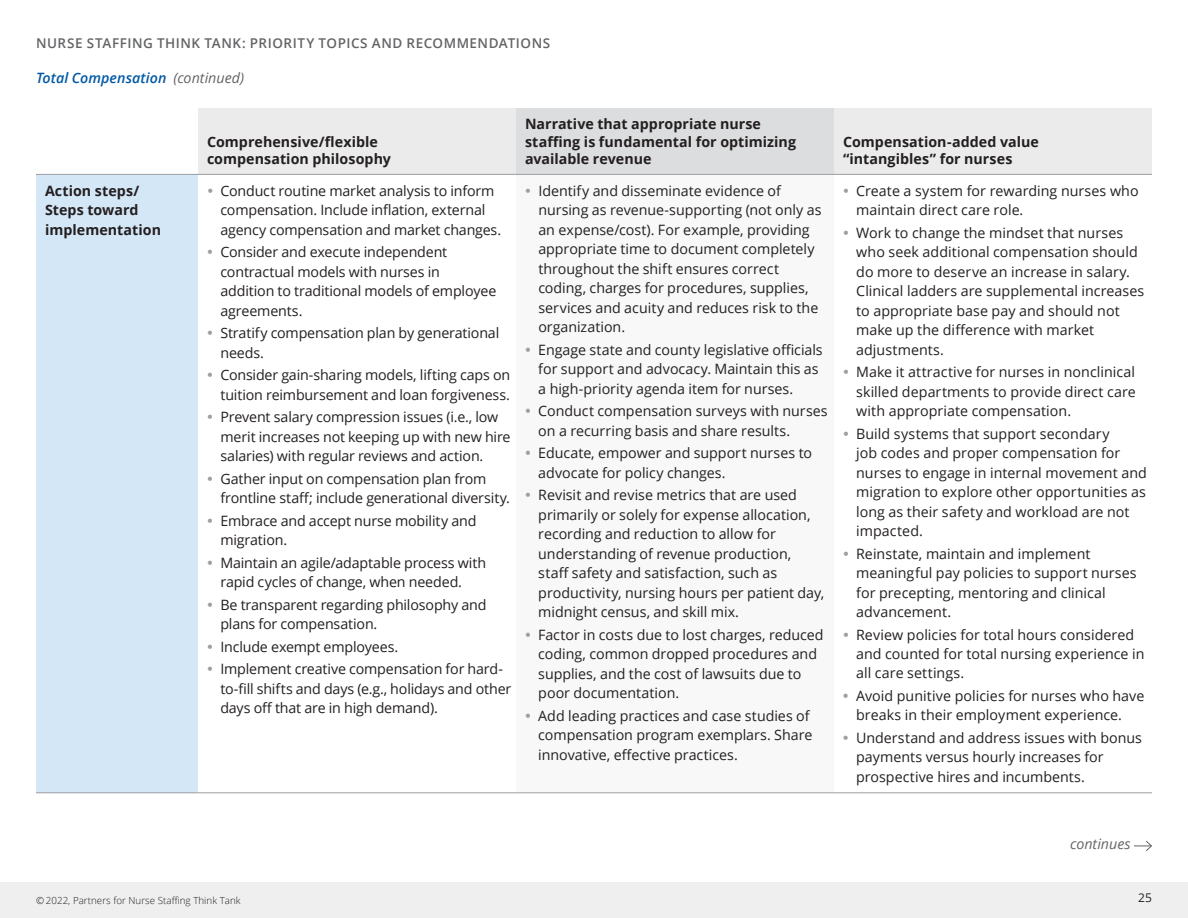
<style>
.page{position:relative;width:1188px;height:918px;background:#fff}
.page>*{position:absolute;margin:0;border:0;box-sizing:border-box;transform-origin:0 0}
.t1{font:14.25px/19.5px "Open Sans";color:#231f20}
.t2{font:700 14.25px/17.2px "Open Sans";letter-spacing:.005em;color:#231f20}
.t3{font:italic 600 14.25px "Open Sans";letter-spacing:.005em;color:#0058a4}
.t4{font:italic 14.25px "Open Sans";color:#636466}
.t5{font:600 13.5px "Open Sans";letter-spacing:.035em;color:#636466}
.t6{font:12px "Open Sans";color:#231f20}
.t7{font:300 9.75px "Open Sans";letter-spacing:.005em;color:#231f20}
.s1{font-weight:400;color:#636466}
.s2{color:#9d9fa2}
</style>
<div class="page">
<div style="left:0;top:882px;width:1188px;height:36px;background:#efeff0"></div>
<div style="left:198px;top:108px;width:954px;height:66px;background:#ebebec"></div>
<div style="left:516px;top:108px;width:318px;height:66px;background:#dcddde"></div>
<div style="left:36px;top:174px;width:162px;height:619px;background:#d4e7f7"></div>
<div style="left:516px;top:174px;width:318px;height:619px;background:#f8f8f9"></div>
<hr style="left:36px;top:793px;width:162px;height:1px;background:#9d9fa2">
<hr style="left:198px;top:793px;width:318px;height:1px;background:#9d9fa2">
<hr style="left:516px;top:793px;width:318px;height:1px;background:#9d9fa2">
<hr style="left:834px;top:793px;width:318px;height:1px;background:#9d9fa2">
<hr style="left:36px;top:174px;width:162px;height:1px;background:#9d9fa2">
<hr style="left:198px;top:174px;width:318px;height:1px;background:#9d9fa2">
<hr style="left:516px;top:174px;width:318px;height:1px;background:#9d9fa2">
<hr style="left:834px;top:174px;width:318px;height:1px;background:#9d9fa2">
<svg style="left:1134px;top:840px;width:18px;height:11px"></svg>
<p class="t5" style="left:36px;top:34px;width:516px">NURSE STAFFING THINK TANK: PRIORITY TOPICS AND RECOMMENDATIONS</p>
<p class="t3" style="left:36px;top:68px;width:210px">Total Compensation <span class="s1">(continued)</span></p>
<p class="t2" style="left:207px;top:132px;width:186px">Comprehensive/flexible compensation philosophy</p>
<p class="t2" style="left:45px;top:181px;width:118px;line-height:19.5px">Action steps/<br>Steps toward implementation</p>
<p class="t1" style="left:220px;top:181px;width:282px;text-indent:-13px"><span class="s2">•</span> Conduct routine market analysis to inform compensation. Include inflation, external agency compensation and market changes.</p>
<p class="t1" style="left:220px;top:242px;width:277px;text-indent:-13px"><span class="s2">•</span> Consider and execute independent contractual models with nurses in addition to traditional models of employee agreements.</p>
<p class="t1" style="left:220px;top:323px;width:280px;text-indent:-13px"><span class="s2">•</span> Stratify compensation plan by generational needs.</p>
<p class="t1" style="left:207px;top:365px;width:305px;text-align:right"><span class="s2">•</span> Consider gain-sharing models, lifting caps on tuition reimbursement and loan forgiveness.</p>
<p class="t1" style="left:220px;top:407px;width:292px;text-indent:-13px"><span class="s2">•</span> Prevent salary compression issues (i.e., low merit increases not keeping up with new hire salaries) with regular reviews and action.</p>
<p class="t1" style="left:220px;top:468px;width:291px;text-indent:-13px"><span class="s2">•</span> Gather input on compensation plan from frontline staff; include generational diversity.</p>
<p class="t1" style="left:220px;top:510px;width:258px;text-indent:-13px"><span class="s2">•</span> Embrace and accept nurse mobility and migration.</p>
<p class="t1" style="left:220px;top:552px;width:267px;text-indent:-13px"><span class="s2">•</span> Maintain an agile/adaptable process with rapid cycles of change, when needed.</p>
<p class="t1" style="left:220px;top:594px;width:268px;text-indent:-13px"><span class="s2">•</span> Be transparent regarding philosophy and plans for compensation.</p>
<p class="t1" style="left:207px;top:636px;width:193px"><span class="s2">•</span> Include exempt employees.</p>
<p class="t1" style="left:220px;top:659px;width:292px;text-indent:-13px"><span class="s2">•</span> Implement creative compensation for hard&shy;to-fill shifts and days (e.g., holidays and other days off that are in high demand).</p>
<p class="t2" style="left:525px;top:115px;width:273px">Narrative that appropriate nurse staffing is fundamental for optimizing available revenue</p>
<p class="t1" style="left:538px;top:180px;width:285px;text-indent:-13px"><span class="s2">•</span> Identify and disseminate evidence of nursing as revenue-supporting (not only as an expense/cost). For example, providing appropriate time to document completely throughout the shift ensures correct coding, charges for procedures, supplies, services and acuity and reduces risk to the organization.</p>
<p class="t1" style="left:538px;top:339px;width:286px;text-indent:-13px"><span class="s2">•</span> Engage state and county legislative officials for support and advocacy. Maintain this as a high-priority agenda item for nurses.</p>
<p class="t1" style="left:538px;top:401px;width:291px;text-indent:-13px"><span class="s2">•</span> Conduct compensation surveys with nurses on a recurring basis and share results.</p>
<p class="t1" style="left:538px;top:443px;width:275px;text-indent:-13px"><span class="s2">•</span> Educate, empower and support nurses to advocate for policy changes.</p>
<p class="t1" style="left:538px;top:485px;width:287px;text-indent:-13px"><span class="s2">•</span> Revisit and revise metrics that are used primarily or solely for expense allocation, recording and reduction to allow for understanding of revenue production, staff safety and satisfaction, such as productivity, nursing hours per patient day, midnight census, and skill mix.</p>
<p class="t1" style="left:538px;top:624px;width:287px;text-indent:-13px"><span class="s2">•</span> Factor in costs due to lost charges, reduced coding, common dropped procedures and supplies, and the cost of lawsuits due to poor documentation.</p>
<p class="t1" style="left:538px;top:705px;width:276px;text-indent:-13px"><span class="s2">•</span> Add leading practices and case studies of compensation program exemplars. Share innovative, effective practices.</p>
<p class="t2" style="left:843px;top:133px;width:197px">Compensation-added value “intangibles” for nurses</p>
<p class="t1" style="left:856px;top:180px;width:284px;text-indent:-13px"><span class="s2">•</span> Create a system for rewarding nurses who maintain direct care role.</p>
<p class="t1" style="left:856px;top:222px;width:290px;text-indent:-13px"><span class="s2">•</span> Work to change the mindset that nurses who seek additional compensation should do more to deserve an increase in salary.<br>Clinical ladders are supplemental increases to appropriate base pay and should not make up the difference with market adjustments.</p>
<p class="t1" style="left:856px;top:362px;width:281px;text-align:justify;text-indent:-13px"><span class="s2">•</span> Make it attractive for nurses in nonclinical skilled departments to provide direct care with appropriate compensation.</p>
<p class="t1" style="left:856px;top:423px;width:292px;text-indent:-13px"><span class="s2">•</span> Build systems that support secondary<br>job codes and proper compensation for nurses to engage in internal movement and migration to explore other opportunities as long as their safety and workload are not impacted.</p>
<p class="t1" style="left:856px;top:543px;width:282px;text-indent:-13px"><span class="s2">•</span> Reinstate, maintain and implement meaningful pay policies to support nurses for precepting, mentoring and clinical advancement.</p>
<p class="t1" style="left:856px;top:624px;width:290px;text-indent:-13px"><span class="s2">•</span> Review policies for total hours considered and counted for total nursing experience in all care settings.</p>
<p class="t1" style="left:856px;top:686px;width:290px;text-indent:-13px"><span class="s2">•</span> Avoid punitive policies for nurses who have breaks in their employment experience.</p>
<p class="t1" style="left:856px;top:728px;width:287px;text-indent:-13px"><span class="s2">•</span> Understand and address issues with bonus payments versus hourly increases for prospective hires and incumbents.</p>
<p class="t4" style="left:1070px;top:834px;width:62px">continues</p>
<p class="t7" style="left:36px;top:894px;width:206px">© 2022, Partners for Nurse Staffing Think Tank</p>
<p class="t6" style="left:1138px;top:890px;width:15px">25</p>
</div>
